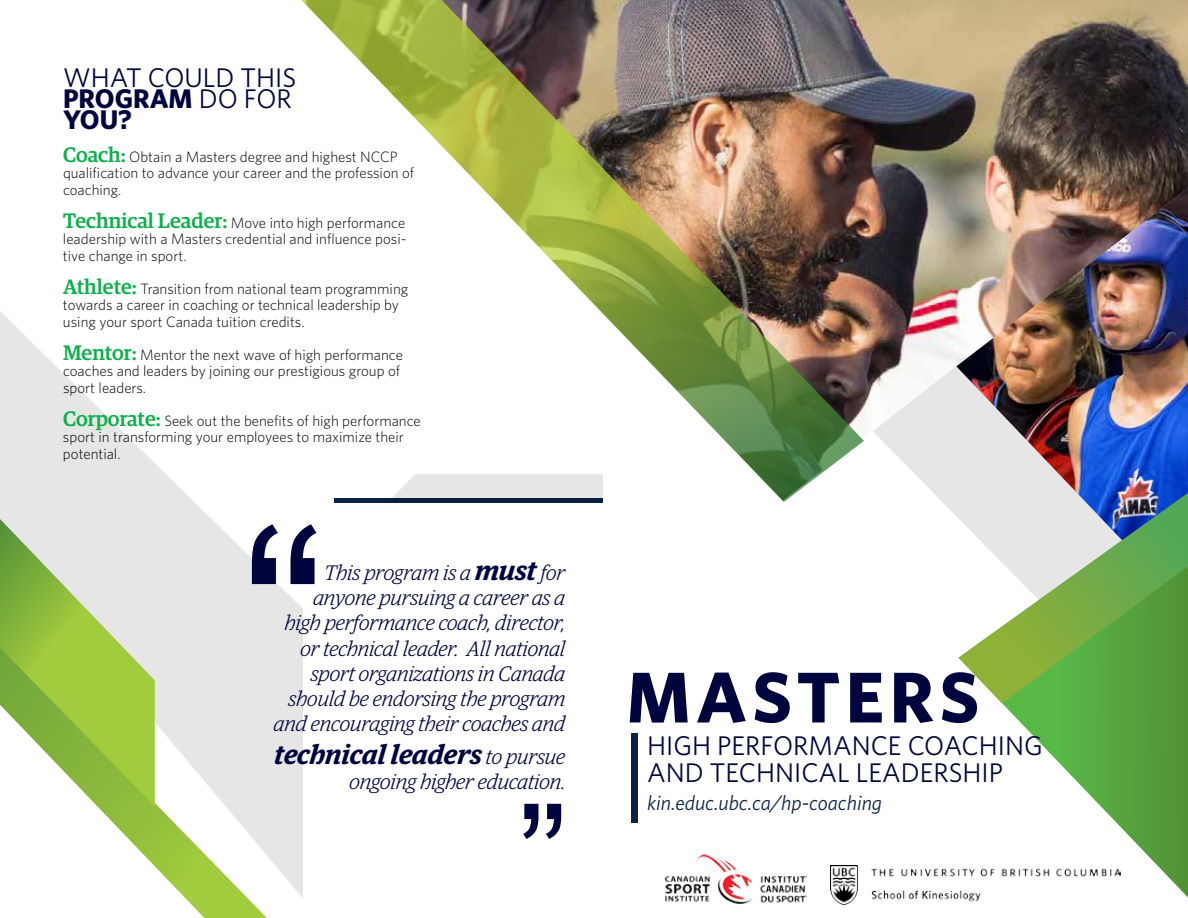
<style>
.page{position:relative;width:1188px;height:918px;background:#fff}
.page>*{position:absolute;margin:0;border:0;box-sizing:border-box;transform-origin:0 0}
.t1{font:255px "Arial";color:#00053e}
.t2{font:150px "Arial";color:#00053e}
.t3{font:700 72px "Whitney";letter-spacing:.075em;color:#00053e}
.t4{font:27px/21px "Whitney";color:#00053e}
.t5{font:italic 600 27px "Guardian Egyp";color:#00053e}
.t6{font:italic 300 21px/25.2px "Guardian Egyp";color:#00053e;text-align:right}
.t7{font:italic 21px "Whitney";color:#0c2244}
.t8{font:300 15px/16.5px "Whitney";color:#000}
.s1{font-weight:700}
.s2{font-family:"Guardian Egyp";font-weight:500;font-size:21px;color:#0db14b}
.s3{font-weight:600;font-size:27px}
.s4{font-weight:300;font-size:21px}
</style>
<div class="page">
<div style="left:632px;top:733px;width:6px;height:90px;background:#0c2244"></div>
<img style="left:864px;top:0;width:324px;height:414px">
<img style="left:956px;top:188px;width:232px;height:305px">
<svg style="left:1002px;top:703px;width:186px;height:194px"></svg>
<img style="left:873px;top:366px;width:265px;height:152px">
<svg style="left:0;top:311px;width:303px;height:587px;fill:#e6e6e6"></svg>
<svg style="left:958px;top:493px;width:230px;height:210px;background:#96bd86"></svg>
<img style="left:275px;top:0;width:589px;height:502px">
<svg style="left:0;top:644px;width:267px;height:274px"></svg>
<svg style="left:0;top:519px;width:155px;height:287px;background:#b4d081"></svg>
<div style="left:334px;top:498px;width:269px;height:5px;background:#0a1e3d"></div>
<svg style="left:387px;top:474px;width:216px;height:24px;background:#e8e8e8"></svg>
<img style="left:830px;top:865px;width:291px;height:39px">
<img style="left:664px;top:854px;width:142px;height:50px">
<h3 class="t4" style="left:63px;top:67px;width:235px">WHAT COULD THIS<br><span class="s1">PROGRAM</span> DO FOR<br><span class="s1">YOU?</span></h3>
<p class="t8" style="left:63px;top:148px;width:353px"><span class="s2">Coach:</span> Obtain a Masters degree and highest NCCP qualification to advance your career and the profession of coaching.</p>
<p class="t8" style="left:63px;top:214px;width:345px;text-align:justify"><span class="s2">Technical Leader:</span> Move into high performance leadership with a Masters credential and influence posi&shy;tive change in sport.</p>
<p class="t8" style="left:63px;top:280px;width:347px"><span class="s2">Athlete:</span> Transition from national team programming towards a career in coaching or technical leadership by using your sport Canada tuition credits.</p>
<p class="t8" style="left:63px;top:346px;width:342px"><span class="s2">Mentor:</span> Mentor the next wave of high performance coaches and leaders by joining our prestigious group of sport leaders.</p>
<p class="t8" style="left:63px;top:412px;width:359px"><span class="s2">Corporate:</span> Seek out the benefits of high performance sport in transforming your employees to maximize their potential.</p>
<h1 class="t1" style="left:242px;top:445px;width:86px">“</h1>
<h3 class="t6" style="left:274px;top:559px;width:293px">This program is a <span class="s3">must</span> for anyone pursuing a career as a high performance coach, director, or technical leader. All national sport organizations in Canada should be endorsing the program and encouraging their coaches and</h3>
<h3 class="t5" style="left:275px;top:734px;width:292px">technical leaders <span class="s4">to pursue</span></h3>
<h3 class="t6" style="left:350px;top:768px;width:217px">ongoing higher education.</h3>
<h2 class="t2" style="left:567px;top:886px;width:51px;rotate:-180deg">“</h2>
<h3 class="t3" style="left:627px;top:649px;width:354px">MASTERS</h3>
<h3 class="t4" style="left:647px;top:731px;width:397px;line-height:27px">HIGH PERFORMANCE COACHING<br>AND TECHNICAL LEADERSHIP</h3>
<h3 class="t7" style="left:647px;top:789px;width:237px">kin.educ.ubc.ca/hp-coaching</h3>
</div>
